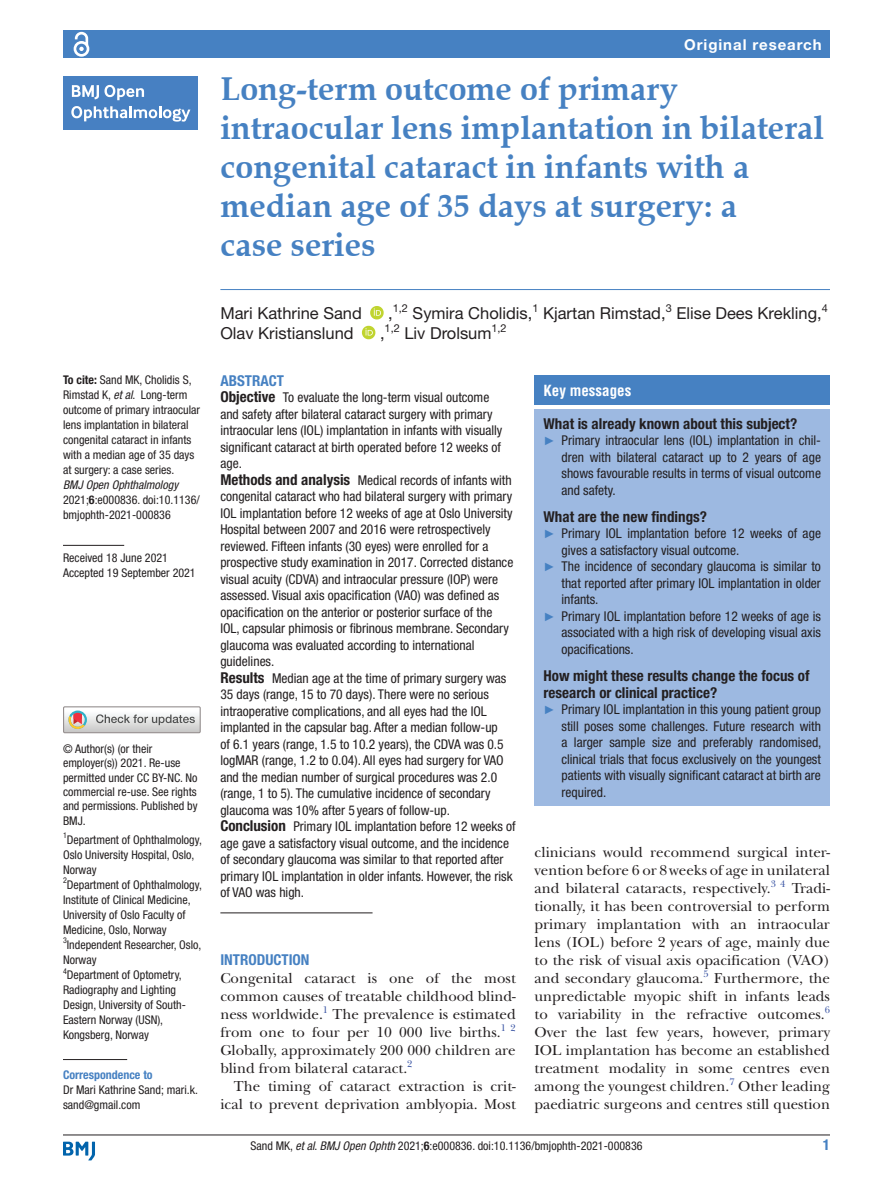
<style>
.page{position:relative;width:893px;height:1191px;background:#fff}
.page>*{position:absolute;margin:0;border:0;box-sizing:border-box;transform-origin:0 0}
.t1{font:700 33px/39px "Zapf Calligraphic 801 BT";color:#4681c2}
.t2{font:16.5px "Helvetica Neue LT Std";color:#231f20}
.t3{font:15px/18px "New Baskerville";color:#231f20;text-align:justify}
.t4{font:700 condensed 15px/16.5px "Helvetica Neue LT Std";color:#231f20}
.t5{font:700 condensed 15px "Helvetica Neue LT Std";color:#4681c2}
.t6{font:700 15px "Helvetica Neue LT Std";letter-spacing:.065em;color:#fff}
.t7{font:700 condensed 15px "Helvetica";color:#fff}
.t8{font:condensed 13.5px/16.5px "Helvetica Neue LT Std";color:#231f20;text-align:justify}
.t9{font:condensed 12px/15px "Helvetica Neue LT Std";color:#231f20}
.t10{font:700 condensed 12px "Helvetica Neue LT Std";color:#4681c2}
.t11{font:10.95px "Helvetica Neue LT Std";color:#231f20}
.t12{font:9.9px "New Baskerville";color:#3853a3}
.t13{font:condensed 7.95px "Helvetica Neue LT Std";color:#231f20}
.s1{font-weight:700}
.s2{font-style:italic}
.s3{font-weight:700;font-size:15px}
.s4{font-family:"Arial";font-stretch:normal;font-size:12px;color:#4681c2}
</style>
<div class="page">
<hr style="left:63px;top:1134px;width:767px;height:1px;background:#231f20">
<svg style="left:63px;top:1141px;width:32px;height:19px"></svg>
<div style="left:63px;top:31px;width:767px;height:27px;background:#4681c2"></div>
<svg style="left:73px;top:31px;width:17px;height:26px"></svg>
<hr style="left:220px;top:289px;width:610px;height:1px;background:#4681c2">
<svg style="left:370px;top:306px;width:14px;height:13px"></svg>
<svg style="left:362px;top:326px;width:13px;height:13px"></svg>
<hr style="left:63px;top:545px;width:61px;height:1px;background:#231f20">
<hr style="left:63px;top:1059px;width:64px;height:1px;background:#231f20">
<div style="left:63px;top:706px;width:138px;height:27px;border:1px solid #969090"></div>
<svg style="left:64px;top:707px;width:136px;height:25px"></svg>
<div style="left:63px;top:77px;width:135px;height:53px;background:#4780c2"></div>
<svg style="left:72px;top:85px;width:72px;height:15px"></svg>
<svg style="left:71px;top:106px;width:119px;height:16px"></svg>
<hr style="left:220px;top:912px;width:153px;height:1px;background:#231f20">
<div style="left:535px;top:375px;width:295px;height:30px;background:#4681c2"></div>
<div style="left:535px;top:409px;width:295px;height:396px;background:#9db9e1"></div>
<p class="t9" style="left:63px;top:372px;width:139px"><span class="s1">To cite:</span> Sand MK, Cholidis S,<br>Rimstad K, <span class="s2">et al</span>. Long-term outcome of primary intraocular lens implantation in bilateral congenital cataract in infants with a median age of 35 days at surgery: a case series.</p>
<p class="t9" style="left:63px;top:477px;width:138px"><span class="s2">BMJ Open Ophthalmology<br></span>2021;<span class="s1">6</span>:e000836. doi:10.1136/ bmjophth-2021-000836</p>
<p class="t9" style="left:63px;top:550px;width:134px">Received 18 June 2021<br>Accepted 19 September 2021</p>
<p class="t9" style="left:63px;top:741px;width:136px;line-height:14.4px">© Author(s) (or their employer(s)) 2021. Re-use permitted under CC BY-NC. No commercial re-use. See rights and permissions. Published by<br>BMJ.</p>
<p class="t13" style="left:63px;top:831px;width:5px">1</p>
<p class="t9" style="left:63px;top:832px;width:140px;text-indent:4px">Department of Ophthalmology,<br>Oslo University Hospital, Oslo,<br>Norway</p>
<p class="t13" style="left:63px;top:876px;width:5px">2</p>
<p class="t9" style="left:63px;top:877px;width:140px;text-indent:4px">Department of Ophthalmology,<br>Institute of Clinical Medicine,<br>University of Oslo Faculty of<br>Medicine, Oslo, Norway</p>
<p class="t13" style="left:63px;top:936px;width:5px">3</p>
<p class="t9" style="left:63px;top:937px;width:140px;text-indent:4px">Independent Researcher, Oslo,<br>Norway</p>
<p class="t13" style="left:63px;top:966px;width:5px">4</p>
<p class="t9" style="left:63px;top:967px;width:125px;text-indent:4px">Department of Optometry,<br>Radiography and Lighting<br>Design, University of South-<br>Eastern Norway (USN),<br>Kongsberg, Norway</p>
<p class="t10" style="left:63px;top:1068px;width:91px">Correspondence to</p>
<p class="t9" style="left:63px;top:1082px;width:136px">Dr Mari Kathrine Sand; mari.k. sand@gmail.com</p>
<p class="t6" style="left:684px;top:35px;width:139px">Original research</p>
<h1 class="t1" style="left:220px;top:69px;width:605px">Long-term outcome of primary intraocular lens implantation in bilateral congenital cataract in infants with a median age of 35 days at surgery: a<br>case series</h1>
<p class="t2" style="left:220px;top:304px;width:143px">Mari Kathrine Sand</p>
<p class="t2" style="left:220px;top:323px;width:135px">Olav Kristianslund</p>
<p class="t11" style="left:393px;top:302px;width:17px">1,2</p>
<p class="t2" style="left:413px;top:304px;width:121px">Symira Cholidis,</p>
<p class="t11" style="left:532px;top:302px;width:8px">1</p>
<p class="t2" style="left:543px;top:304px;width:124px">Kjartan Rimstad,</p>
<p class="t11" style="left:666px;top:302px;width:8px">3</p>
<p class="t2" style="left:676px;top:304px;width:147px">Elise Dees Krekling,</p>
<p class="t11" style="left:822px;top:302px;width:8px">4</p>
<p class="t2" style="left:388px;top:304px;width:6px">,</p>
<p class="t11" style="left:385px;top:321px;width:17px">1,2</p>
<p class="t2" style="left:404px;top:323px;width:89px">Liv Drolsum</p>
<p class="t11" style="left:491px;top:321px;width:17px">1,2</p>
<p class="t2" style="left:380px;top:323px;width:6px">,</p>
<p class="t5" style="left:220px;top:371px;width:65px">ABSTRACT</p>
<p class="t8" style="left:220px;top:389px;width:297px;text-align:left"><span class="s3">Objective</span> To evaluate the long-term visual outcome<br>and safety after bilateral cataract surgery with primary intraocular lens (IOL) implantation in infants with visually significant cataract at birth operated before 12 weeks of age.<br><span class="s3">Methods and analysis</span> Medical records of infants with congenital cataract who had bilateral surgery with primary IOL implantation before 12 weeks of age at Oslo University Hospital between 2007 and 2016 were retrospectively reviewed. Fifteen infants (30 eyes) were enrolled for a prospective study examination in 2017. Corrected distance visual acuity (CDVA) and intraocular pressure (IOP) were assessed. Visual axis opacification (VAO) was defined as opacification on the anterior or posterior surface of the<br>IOL, capsular phimosis or fibrinous membrane. Secondary glaucoma was evaluated according to international guidelines.<br><span class="s3">Results</span> Median age at the time of primary surgery was 35 days (range, 15 to 70 days). There were no serious intraoperative complications, and all eyes had the IOL implanted in the capsular bag. After a median follow-up<br>of 6.1 years (range, 1.5 to 10.2 years), the CDVA was 0.5 logMAR (range, 1.2 to 0.04). All eyes had surgery for VAO and the median number of surgical procedures was 2.0 (range, 1 to 5). The cumulative incidence of secondary glaucoma was 10% after 5 years of follow-up.<br><span class="s3">Conclusion</span> Primary IOL implantation before 12 weeks of age gave a satisfactory visual outcome, and the incidence of secondary glaucoma was similar to that reported after primary IOL implantation in older infants. However, the risk of VAO was high.</p>
<p class="t5" style="left:220px;top:951px;width:91px">INTRODUCTION</p>
<p class="t3" style="left:220px;top:969px;width:297px">Congenital cataract is one of the most common causes of treatable childhood blind&shy;ness worldwide.</p>
<p class="t12" style="left:323px;top:1003px;width:7px">1</p>
<p class="t3" style="left:220px;top:1005px;width:297px;text-indent:112px">The prevalence is estimated from one to four per 10 000 live births.</p>
<p class="t12" style="left:501px;top:1021px;width:17px">1 2</p>
<p class="t3" style="left:220px;top:1041px;width:297px">Globally, approximately 200 000 children are blind from bilateral cataract.</p>
<p class="t12" style="left:407px;top:1057px;width:7px">2</p>
<p class="t3" style="left:220px;top:1077px;width:297px;text-align:right">The timing of cataract extraction is crit&shy;ical to prevent deprivation amblyopia. Most</p>
<p class="t7" style="left:544px;top:381px;width:89px">Key messages</p>
<p class="t4" style="left:544px;top:415px;width:255px">What is already known about this subject?</p>
<p class="t8" style="left:562px;top:432px;width:261px;text-indent:-18px"><span class="s4">►</span> Primary intraocular lens (IOL) implantation in chil&shy;dren with bilateral cataract up to 2 years of age shows favourable results in terms of visual outcome and safety.</p>
<p class="t4" style="left:544px;top:508px;width:165px">What are the new findings?</p>
<p class="t8" style="left:544px;top:525px;width:279px"><span class="s4">►</span> Primary IOL implantation before 12 weeks of age</p>
<p class="t8" style="left:562px;top:542px;width:179px">gives a satisfactory visual outcome.</p>
<p class="t8" style="left:544px;top:558px;width:279px"><span class="s4">►</span> The incidence of secondary glaucoma is similar to</p>
<p class="t8" style="left:562px;top:575px;width:261px">that reported after primary IOL implantation in older</p>
<p class="t8" style="left:562px;top:591px;width:38px">infants.</p>
<p class="t8" style="left:544px;top:608px;width:279px"><span class="s4">►</span> Primary IOL implantation before 12 weeks of age is</p>
<p class="t8" style="left:562px;top:624px;width:261px">associated with a high risk of developing visual axis</p>
<p class="t8" style="left:562px;top:641px;width:74px">opacifications.</p>
<p class="t4" style="left:544px;top:667px;width:267px">How might these results change the focus of research or clinical practice?</p>
<p class="t8" style="left:562px;top:701px;width:261px;text-indent:-18px"><span class="s4">►</span> Primary IOL implantation in this young patient group still poses some challenges. Future research with a larger sample size and preferably randomised, clinical trials that focus exclusively on the youngest patients with visually significant cataract at birth are required.</p>
<p class="t3" style="left:535px;top:843px;width:297px">clinicians would recommend surgical inter&shy;vention before 6 or 8weeks of age in unilateral and bilateral cataracts, respectively.<sup>3</sup> <sup>4</sup> Tradi&shy;tionally, it has been controversial to perform primary implantation with an intraocular lens (IOL) before 2 years of age, mainly due to the risk of visual axis opacification (VAO) and secondary glaucoma.</p>
<p class="t12" style="left:703px;top:967px;width:7px">5</p>
<p class="t3" style="left:535px;top:969px;width:297px;text-indent:180px">Furthermore, the unpredictable myopic shift in infants leads to variability in the refractive outcomes.<sup>6<br></sup>Over the last few years, however, primary IOL implantation has become an established treatment modality in some centres even among the youngest children.</p>
<p class="t12" style="left:729px;top:1075px;width:7px">7</p>
<p class="t3" style="left:535px;top:1077px;width:297px;text-align:right">Other leading<br>paediatric surgeons and centres still question</p>
<p class="t9" style="left:250px;top:1137px;width:394px">Sand MK, <span class="s2">et al</span>. <span class="s2">BMJ Open Ophth</span> 2021;<span class="s1">6</span>:e000836. doi:10.1136/bmjophth-2021-000836</p>
<p class="t5" style="left:823px;top:1135px;width:9px">1</p>
</div>
